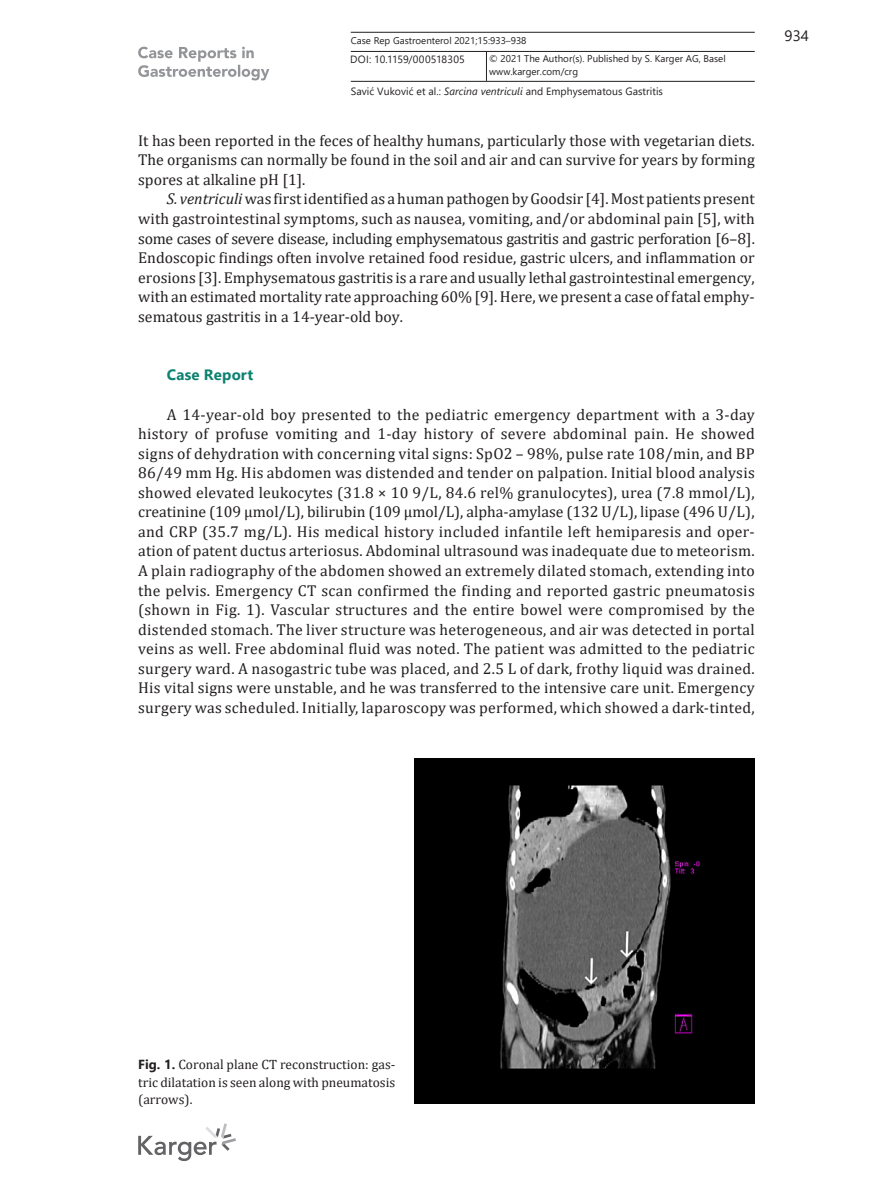
<style>
.page{position:relative;width:893px;height:1191px;background:#fff}
.page>*{position:absolute;margin:0;border:0;box-sizing:border-box;transform-origin:0 0}
.t1{font:15.75px/19.5px "Cambria";color:#231f20;text-align:justify}
.t2{font:700 15px "Segoe UI";letter-spacing:.015em;color:#0c8270}
.t3{font:15px "Segoe UI";color:#231f20}
.t4{font:13.5px/17.4px "Cambria";color:#231f20;text-align:justify}
.t5{font:10.5px "Segoe UI";letter-spacing:.005em;color:#231f20}
.t6{font:9.75px "Segoe UI";color:#231f20}
.s1{font-style:italic}
.s2{font-family:"Segoe UI";font-weight:700;font-size:13.2px}
</style>
<div class="page">
<svg style="left:138px;top:47px;width:131px;height:33px"></svg>
<hr style="left:351px;top:51px;width:404px;height:1px;background:#231f20">
<hr style="left:351px;top:81px;width:404px;height:1px;background:#231f20">
<hr style="left:351px;top:32px;width:404px;height:1px;background:#231f20">
<hr style="left:486px;top:51px;width:1px;height:30px;background:#231f20">
<svg style="left:138px;top:1123px;width:98px;height:38px"></svg>
<img style="left:414px;top:758px;width:341px;height:346px">
<p class="t6" style="left:351px;top:31px;width:177px">Case Rep Gastroenterol 2021;15:933–938</p>
<p class="t5" style="left:350px;top:49px;width:116px">DOI: 10.1159/000518305</p>
<p class="t6" style="left:489px;top:50px;width:238px">© 2021 The Author(s). Published by S. Karger AG, Basel</p>
<p class="t6" style="left:489px;top:62px;width:90px">www.karger.com/crg</p>
<p class="t5" style="left:351px;top:81px;width:314px">Savić Vuković et al.: <span class="s1">Sarcina ventriculi</span> and Emphysematous Gastritis</p>
<p class="t1" style="left:138px;top:131px;width:618px">It has been reported in the feces of healthy humans, particularly those with vegetarian diets.<br>The organisms can normally be found in the soil and air and can survive for years by forming spores at alkaline pH [1].</p>
<p class="t1" style="left:138px;top:189px;width:618px;text-indent:29px"><span class="s1">S. ventriculi</span> was first identified as a human pathogen by Goodsir [4]. Most patients present with gastrointestinal symptoms, such as nausea, vomiting, and/or abdominal pain [5], with some cases of severe disease, including emphysematous gastritis and gastric perforation [6–8].<br>Endoscopic findings often involve retained food residue, gastric ulcers, and inflammation or erosions [3]. Emphysematous gastritis is a rare and usually lethal gastrointestinal emergency, with an estimated mortality rate approaching 60% [9]. Here, we present a case of fatal emphy&shy;sematous gastritis in a 14-year-old boy.</p>
<p class="t2" style="left:167px;top:361px;width:88px">Case Report</p>
<p class="t1" style="left:138px;top:404px;width:618px;text-indent:29px">A 14-year-old boy presented to the pediatric emergency department with a 3-day history of profuse vomiting and 1-day history of severe abdominal pain. He showed signs of dehydration with concerning vital signs: SpO2 – 98%, pulse rate 108/min, and BP 86/49 mm Hg. His abdomen was distended and tender on palpation. Initial blood analysis showed elevated leukocytes (31.8 × 10 9/L, 84.6 rel% granulocytes), urea (7.8 mmol/L), creatinine (109 μmol/L), bilirubin (109 μmol/L), alpha-amylase (132 U/L), lipase (496 U/L), and CRP (35.7 mg/L). His medical history included infantile left hemiparesis and oper&shy;ation of patent ductus arteriosus. Abdominal ultrasound was inadequate due to meteorism.<br>A plain radiography of the abdomen showed an extremely dilated stomach, extending into the pelvis. Emergency CT scan confirmed the finding and reported gastric pneumatosis (shown in Fig. 1). Vascular structures and the entire bowel were compromised by the distended stomach. The liver structure was heterogeneous, and air was detected in portal veins as well. Free abdominal fluid was noted. The patient was admitted to the pediatric surgery ward. A nasogastric tube was placed, and 2.5 L of dark, frothy liquid was drained.<br>His vital signs were unstable, and he was transferred to the intensive care unit. Emergency surgery was scheduled. Initially, laparoscopy was performed, which showed a dark-tinted,</p>
<p class="t3" style="left:785px;top:22px;width:26px">934</p>
<p class="t4" style="left:138px;top:1055px;width:259px"><span class="s2">Fig. 1.</span> Coronal plane CT reconstruction: gas&shy;tric dilatation is seen along with pneumatosis (arrows).</p>
</div>
